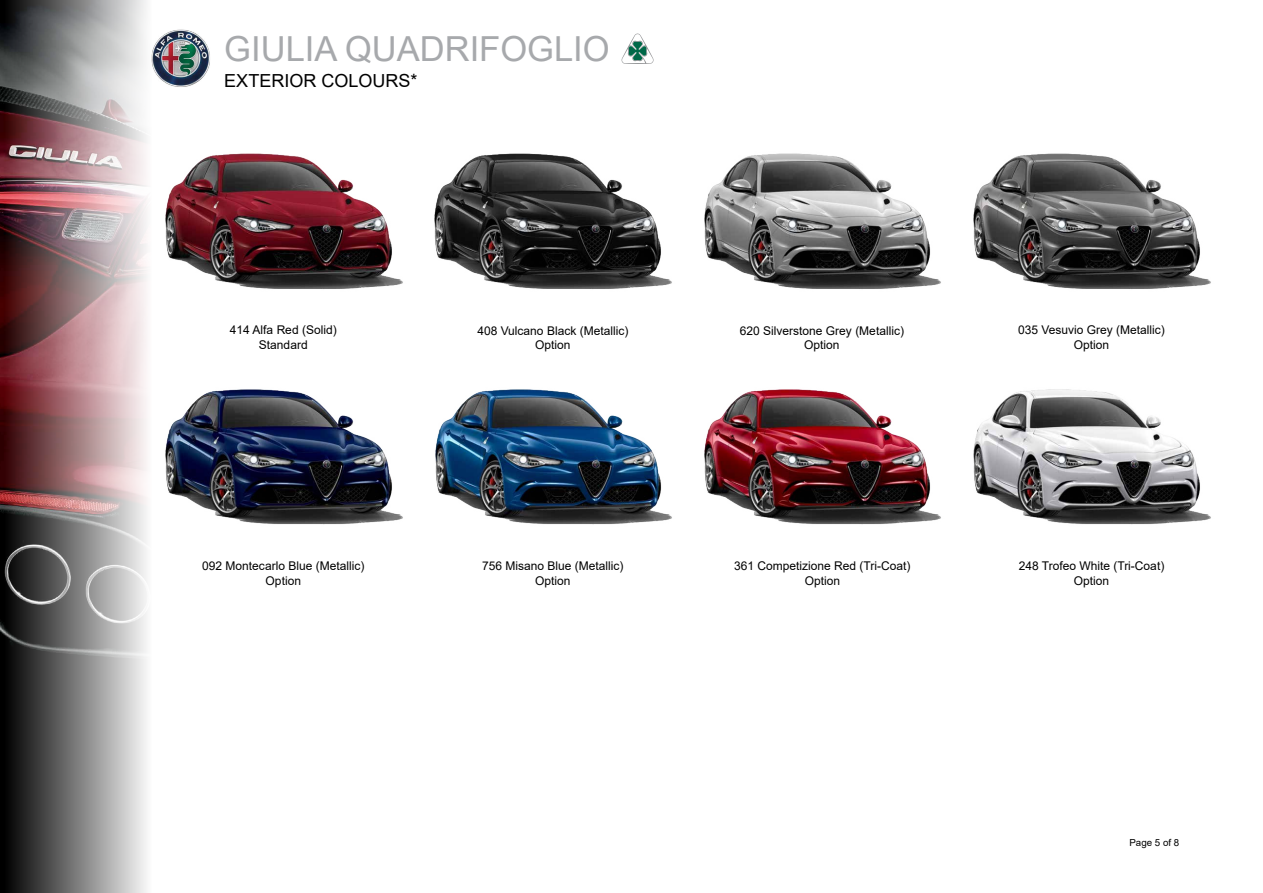
<style>
.page{position:relative;width:1263px;height:893px;background:#fff}
.page>*{position:absolute;margin:0;border:0;box-sizing:border-box;transform-origin:0 0}
.t1{font:34.5px "Arial";color:#a7a9ac}
.t2{font:18px "Arial";color:#000}
.t3{font:12px/14.4px "Arial";color:#000;text-align:center}
.t4{font:9.75px "Arial";color:#000}
</style>
<div class="page">
<img style="left:165px;top:153px;width:238px;height:136px">
<img style="left:704px;top:153px;width:237px;height:136px">
<img style="left:165px;top:389px;width:238px;height:136px">
<img style="left:973px;top:153px;width:238px;height:136px">
<img style="left:434px;top:153px;width:238px;height:136px">
<img style="left:704px;top:389px;width:237px;height:136px">
<img style="left:973px;top:389px;width:238px;height:136px">
<img style="left:151px;top:29px;width:59px;height:58px">
<img style="left:435px;top:389px;width:237px;height:136px">
<img style="left:0;top:0;width:147px;height:893px">
<svg style="left:621px;top:34px;width:33px;height:30px"></svg>
<h1 class="t1" style="left:224px;top:25px;width:387px">GIULIA QUADRIFOGLIO</h1>
<h2 class="t2" style="left:224px;top:68px;width:195px">EXTERIOR COLOURS*</h2>
<p class="t3" style="left:230px;top:323px;width:108px">414 Alfa Red (Solid)<br>Standard</p>
<p class="t3" style="left:740px;top:323px;width:166px">620 Silverstone Grey (Metallic)<br>Option</p>
<p class="t3" style="left:477px;top:323px;width:152px">408 Vulcano Black (Metallic)<br>Option</p>
<p class="t3" style="left:1018px;top:323px;width:148px">035 Vesuvio Grey (Metallic)<br>Option</p>
<p class="t3" style="left:202px;top:559px;width:164px">092 Montecarlo Blue (Metallic)<br>Option</p>
<p class="t3" style="left:482px;top:559px;width:143px">756 Misano Blue (Metallic)<br>Option</p>
<p class="t3" style="left:734px;top:559px;width:178px">361 Competizione Red (Tri-Coat)<br>Option</p>
<p class="t3" style="left:1019px;top:559px;width:147px">248 Trofeo White (Tri-Coat)<br>Option</p>
<p class="t4" style="left:1129px;top:836px;width:51px">Page 5 of 8</p>
</div>
